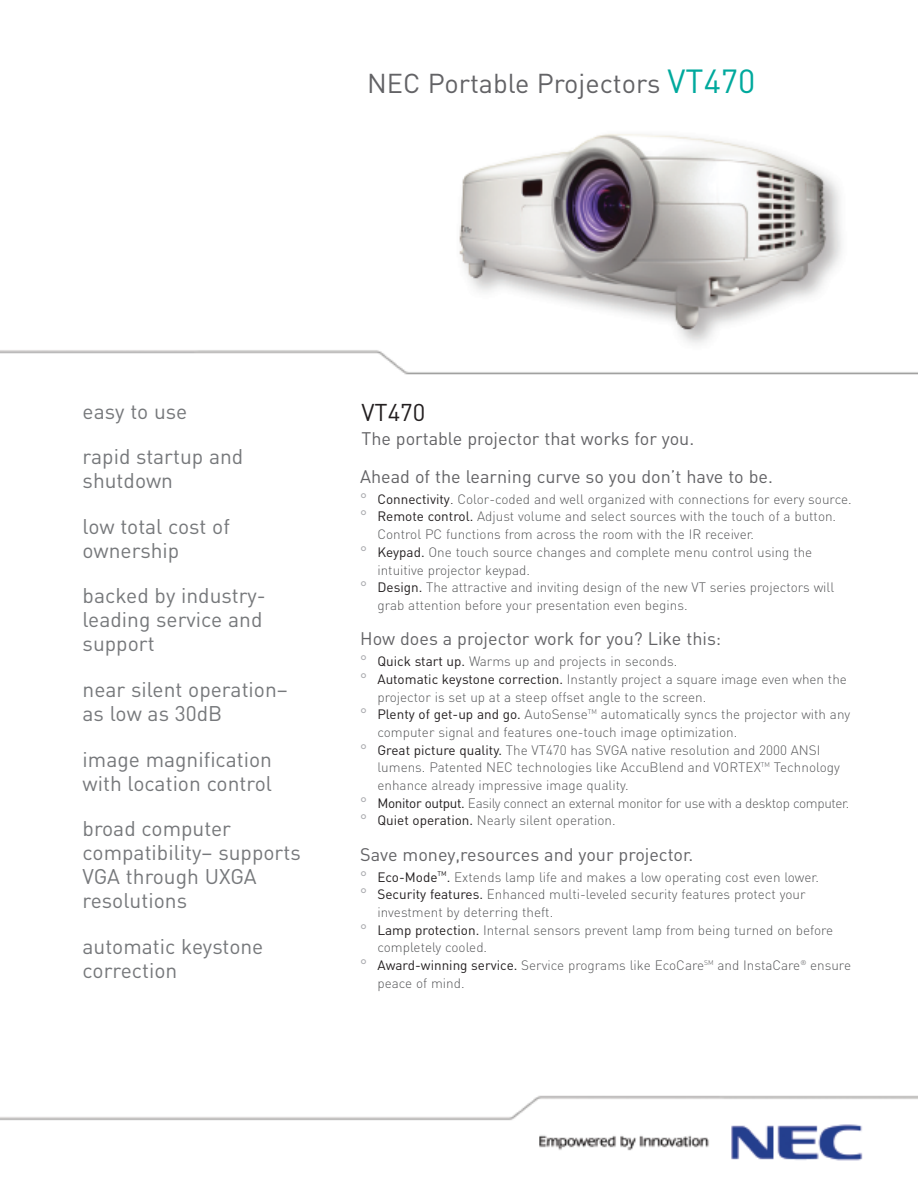
<style>
.page{position:relative;width:918px;height:1188px;background:#fff}
.page>*{position:absolute;margin:0;border:0;box-sizing:border-box;transform-origin:0 0}
.t1{font:27px "DIN";color:#636366}
.t2{font:24px "DIN";color:#231f20}
.t3{font:21px/24px "DIN";color:#76787b}
.t4{font:18px/38.2px "DIN";color:#636366}
.t5{font:300 13.5px "DIN";color:#57585a}
.t6{font:300 13.5px "DIN";letter-spacing:-.025em;color:#57585a}
.s1{font-size:33px;color:#00a99d}
.s2{font-weight:400;font-size:15px;color:#a8a9ad}
.s3{font-weight:400;color:#231f20}
.s4{color:#231f20}
</style>
<div class="page">
<img style="left:0;top:134px;width:918px;height:1027px">
<h1 class="t1" style="left:367px;top:73px;width:390px">NEC Portable Projectors <span class="s1">VT470</span></h1>
<h3 class="t3" style="left:83px;top:391px;width:162px;line-height:45.6px">easy to use<br>rapid startup and</h3>
<h3 class="t3" style="left:83px;top:460px;width:149px;line-height:45.6px">shutdown<br>low total cost of</h3>
<h3 class="t3" style="left:83px;top:530px;width:185px;line-height:45.6px">ownership<br>backed by industry-</h3>
<h3 class="t3" style="left:83px;top:610px;width:181px">leading service and support</h3>
<h3 class="t3" style="left:83px;top:680px;width:207px">near silent operation– as low as 30dB</h3>
<h3 class="t3" style="left:83px;top:749px;width:191px">image magnification with location control</h3>
<h3 class="t3" style="left:83px;top:819px;width:220px">broad computer compatibility– supports<br>VGA through UXGA resolutions</h3>
<h3 class="t3" style="left:83px;top:937px;width:182px">automatic keystone correction</h3>
<h2 class="t2" style="left:361px;top:404px;width:65px">VT470</h2>
<h3 class="t4" style="left:360px;top:421px;width:414px">The portable projector that works for you.<br>Ahead of the learning curve so you don’t have to be.</h3>
<p class="t5" style="left:360px;top:494px;width:493px"><span class="s2">°</span> <span class="s3">Connectivity</span><span class="s4">.</span> Color-coded and well organized with connections for every source.</p>
<p class="t5" style="left:360px;top:512px;width:478px"><span class="s2">°</span> <span class="s3">Remote control.</span> Adjust volume and select sources with the touch of a button.</p>
<p class="t5" style="left:377px;top:530px;width:378px">Control PC functions from across the room with the IR receiver.</p>
<p class="t5" style="left:360px;top:547px;width:454px"><span class="s2">°</span> <span class="s3">Keypad.</span> One touch source changes and complete menu control using the</p>
<p class="t5" style="left:377px;top:565px;width:154px">intuitive projector keypad.</p>
<p class="t5" style="left:360px;top:583px;width:476px"><span class="s2">°</span> <span class="s3">Design.</span> The attractive and inviting design of the new VT series projectors will</p>
<p class="t5" style="left:377px;top:600px;width:312px">grab attention before your presentation even begins.</p>
<h3 class="t4" style="left:360px;top:622px;width:363px">How does a projector work for you? Like this:</h3>
<p class="t5" style="left:360px;top:656px;width:319px"><span class="s2">°</span> <span class="s3">Quick start up.</span> Warms up and projects in seconds.</p>
<p class="t5" style="left:360px;top:674px;width:488px"><span class="s2">°</span> <span class="s3">Automatic keystone correction.</span> Instantly project a square image even when the</p>
<p class="t5" style="left:377px;top:692px;width:330px">projector is set up at a steep offset angle to the screen.</p>
<p class="t5" style="left:360px;top:710px;width:492px"><span class="s2">°</span> <span class="s3">Plenty of get-up and go.</span> AutoSense<sup>TM</sup> automatically syncs the projector with any</p>
<p class="t5" style="left:377px;top:727px;width:361px">computer signal and features one-touch image optimization.</p>
<p class="t5" style="left:360px;top:745px;width:462px"><span class="s2">°</span> <span class="s3">Great picture quality.</span> The VT470 has SVGA native resolution and 2000 ANSI</p>
<p class="t5" style="left:377px;top:763px;width:464px">lumens. Patented NEC technologies like AccuBlend and VORTEX<sup>TM</sup> Technology</p>
<p class="t5" style="left:377px;top:780px;width:253px">enhance already impressive image quality.</p>
<p class="t6" style="left:360px;top:798px;width:491px"><span class="s2">°</span> <span class="s3">Monitor output.</span> Easily connect an external monitor for use with a desktop computer.</p>
<p class="t5" style="left:360px;top:816px;width:257px"><span class="s2">°</span> <span class="s3">Quiet operation.</span> Nearly silent operation.</p>
<h3 class="t4" style="left:360px;top:837px;width:335px">Save money,resources and your projector.</h3>
<p class="t5" style="left:360px;top:872px;width:460px"><span class="s2">°</span> <span class="s3">Eco-Mode</span><sup>TM</sup><span class="s3">.</span> Extends lamp life and makes a low operating cost even lower.</p>
<p class="t5" style="left:360px;top:890px;width:447px"><span class="s2">°</span> <span class="s3">Security features.</span> Enhanced multi-leveled security features protect your</p>
<p class="t5" style="left:377px;top:907px;width:177px">investment by deterring theft.</p>
<p class="t5" style="left:360px;top:925px;width:475px"><span class="s2">°</span> <span class="s3">Lamp protection.</span> Internal sensors prevent lamp from being turned on before</p>
<p class="t5" style="left:377px;top:943px;width:111px">completely cooled.</p>
<p class="t5" style="left:360px;top:960px;width:492px"><span class="s2">°</span> <span class="s3">Award-winning service.</span> Service programs like EcoCare<sup>SM</sup> and InstaCare<sup>®</sup> ensure</p>
<p class="t5" style="left:377px;top:978px;width:89px">peace of mind.</p>
</div>
